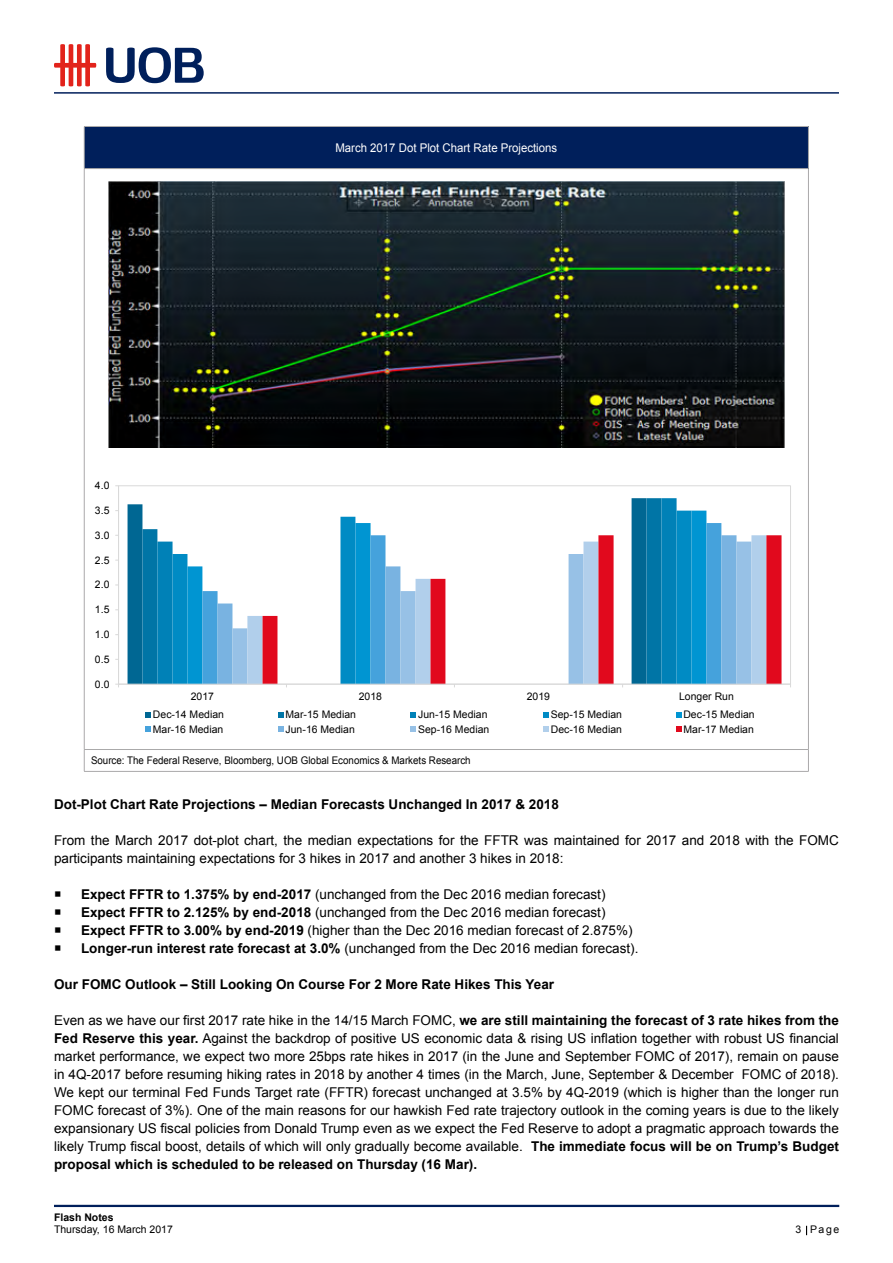
<style>
.page{position:relative;width:893px;height:1263px;background:#fff}
.page>*{position:absolute;margin:0;border:0;box-sizing:border-box;transform-origin:0 0}
.t1{font:13.5px/18px "Arial";color:#000}
.t2{font:700 13.5px "Arial";color:#000}
.t3{font:12px "Arial";color:#fff;scale:.95 1}
.t4{font:10.5px "Arial";color:#000}
.t5{font:10.5px "Arial";color:#000;scale:.93 1}
.t6{font:700 10.5px "Arial";color:#000}
.s1{font-weight:700}
</style>
<div class="page">
<hr style="left:54px;top:92px;width:785px;height:2px;background:#001f5b">
<svg style="left:54px;top:44px;width:42px;height:42px"></svg>
<svg style="left:106px;top:47px;width:98px;height:36px"></svg>
<hr style="left:54px;top:1205px;width:785px;height:2px;background:#001f5b">
<div style="left:84px;top:126px;width:724px;height:43px;background:#001f5b"></div>
<hr style="left:84px;top:126px;width:725px;height:1px;background:#aaa9aa">
<hr style="left:84px;top:127px;width:1px;height:41px;background:#aaa9aa">
<hr style="left:808px;top:127px;width:1px;height:41px;background:#aaa9aa">
<hr style="left:84px;top:168px;width:725px;height:1px;background:#aaa9aa">
<hr style="left:84px;top:169px;width:1px;height:580px;background:#aaa9aa">
<hr style="left:808px;top:169px;width:1px;height:580px;background:#aaa9aa">
<hr style="left:84px;top:749px;width:725px;height:1px;background:#aaa9aa">
<svg style="left:84px;top:750px;width:1px;height:21px"></svg>
<svg style="left:808px;top:750px;width:1px;height:21px"></svg>
<hr style="left:84px;top:771px;width:725px;height:1px;background:#aaa9aa">
<img style="left:108px;top:181px;width:676px;height:266px">
<div style="left:128px;top:504px;width:14px;height:180px;background:#006793"></div>
<svg style="left:142px;top:504px;width:15px;height:180px;background:#2689b3"></svg>
<svg style="left:157px;top:498px;width:520px;height:186px"></svg>
<svg style="left:173px;top:511px;width:14px;height:173px;fill:#008bc4"></svg>
<svg style="left:187px;top:511px;width:519px;height:173px"></svg>
<svg style="left:202px;top:523px;width:519px;height:161px"></svg>
<svg style="left:218px;top:535px;width:29px;height:149px;fill:#79b3e1"></svg>
<svg style="left:232px;top:542px;width:15px;height:142px"></svg>
<svg style="left:247px;top:535px;width:16px;height:149px"></svg>
<svg style="left:263px;top:535px;width:518px;height:149px"></svg>
<hr style="left:118px;top:486px;width:1px;height:198px;background:#d9d9d9">
<hr style="left:119px;top:684px;width:671px;height:1px;background:#d9d9d9">
<svg style="left:145px;top:712px;width:6px;height:5px"></svg>
<svg style="left:278px;top:712px;width:5px;height:5px"></svg>
<svg style="left:411px;top:712px;width:5px;height:5px"></svg>
<svg style="left:543px;top:712px;width:6px;height:5px"></svg>
<svg style="left:676px;top:712px;width:5px;height:5px"></svg>
<svg style="left:145px;top:727px;width:6px;height:5px"></svg>
<svg style="left:278px;top:727px;width:5px;height:5px"></svg>
<svg style="left:411px;top:727px;width:5px;height:5px"></svg>
<svg style="left:543px;top:727px;width:6px;height:5px"></svg>
<svg style="left:676px;top:727px;width:5px;height:5px"></svg>
<p class="t4" style="left:95px;top:479px;width:16px">4.0</p>
<p class="t4" style="left:95px;top:503px;width:16px">3.5</p>
<p class="t4" style="left:95px;top:528px;width:16px">3.0</p>
<p class="t4" style="left:95px;top:553px;width:16px">2.5</p>
<p class="t4" style="left:95px;top:578px;width:16px">2.0</p>
<p class="t4" style="left:95px;top:603px;width:16px">1.5</p>
<p class="t4" style="left:95px;top:627px;width:16px">1.0</p>
<p class="t4" style="left:95px;top:652px;width:16px">0.5</p>
<p class="t4" style="left:95px;top:677px;width:16px">0.0</p>
<p class="t3" style="left:335px;top:140px;width:235px">March 2017 Dot Plot Chart Rate Projections</p>
<p class="t4" style="left:191px;top:689px;width:25px">2017</p>
<p class="t4" style="left:359px;top:689px;width:25px">2018</p>
<p class="t4" style="left:527px;top:689px;width:25px">2019</p>
<p class="t4" style="left:679px;top:689px;width:56px">Longer Run</p>
<p class="t4" style="left:153px;top:707px;width:73px">Dec-14 Median</p>
<p class="t4" style="left:285px;top:707px;width:72px">Mar-15 Median</p>
<p class="t4" style="left:418px;top:707px;width:71px">Jun-15 Median</p>
<p class="t4" style="left:551px;top:707px;width:73px">Sep-15 Median</p>
<p class="t4" style="left:683px;top:707px;width:73px">Dec-15 Median</p>
<p class="t4" style="left:153px;top:722px;width:72px">Mar-16 Median</p>
<p class="t4" style="left:285px;top:722px;width:71px">Jun-16 Median</p>
<p class="t4" style="left:418px;top:722px;width:73px">Sep-16 Median</p>
<p class="t4" style="left:551px;top:722px;width:73px">Dec-16 Median</p>
<p class="t4" style="left:683px;top:722px;width:72px">Mar-17 Median</p>
<p class="t5" style="left:91px;top:754px;width:410px">Source: The Federal Reserve, Bloomberg, UOB Global Economics &amp; Markets Research</p>
<p class="t2" style="left:54px;top:795px;width:506px">Dot-Plot Chart Rate Projections – Median Forecasts Unchanged In 2017 &amp; 2018</p>
<p class="t1" style="left:54px;top:832px;width:786px">From the March 2017 dot-plot chart, the median expectations for the FFTR was maintained for 2017 and 2018 with the FOMC participants maintaining expectations for 3 hikes in 2017 and another 3 hikes in 2018:</p>
<p class="t1" style="left:81px;top:886px;width:559px"><span class="s1">Expect FFTR to 1.375% by end-2017</span> (unchanged from the Dec 2016 median forecast)<br><span class="s1">Expect FFTR to 2.125% by end-2018</span> (unchanged from the Dec 2016 median forecast)<br><span class="s1">Expect FFTR to 3.00% by end-2019</span> (higher than the Dec 2016 median forecast of 2.875%)<br><span class="s1">Longer-run interest rate forecast at 3.0%</span> (unchanged from the Dec 2016 median forecast).</p>
<p class="t2" style="left:54px;top:975px;width:502px">Our FOMC Outlook – Still Looking On Course For 2 More Rate Hikes This Year</p>
<p class="t1" style="left:54px;top:1012px;width:786px;text-align:justify">Even as we have our first 2017 rate hike in the 14/15 March FOMC, <span class="s1">we are still maintaining the forecast of 3 rate hikes from the Fed Reserve this year.</span> Against the backdrop of positive US economic data &amp; rising US inflation together with robust US financial market performance, we expect two more 25bps rate hikes in 2017 (in the June and September FOMC of 2017), remain on pause in 4Q-2017 before resuming hiking rates in 2018 by another 4 times (in the March, June, September &amp; December FOMC of 2018).<br>We kept our terminal Fed Funds Target rate (FFTR) forecast unchanged at 3.5% by 4Q-2019 (which is higher than the longer run FOMC forecast of 3%). One of the main reasons for our hawkish Fed rate trajectory outlook in the coming years is due to the likely expansionary US fiscal policies from Donald Trump even as we expect the Fed Reserve to adopt a pragmatic approach towards the likely Trump fiscal boost, details of which will only gradually become available. <span class="s1">The immediate focus will be on Trump’s Budget proposal which is scheduled to be released on Thursday (16 Mar).</span></p>
<p class="t6" style="left:54px;top:1210px;width:61px">Flash Notes</p>
<p class="t4" style="left:54px;top:1223px;width:120px">Thursday, 16 March 2017</p>
<p class="t4" style="left:795px;top:1223px;width:45px">3 Page</p>
</div>
